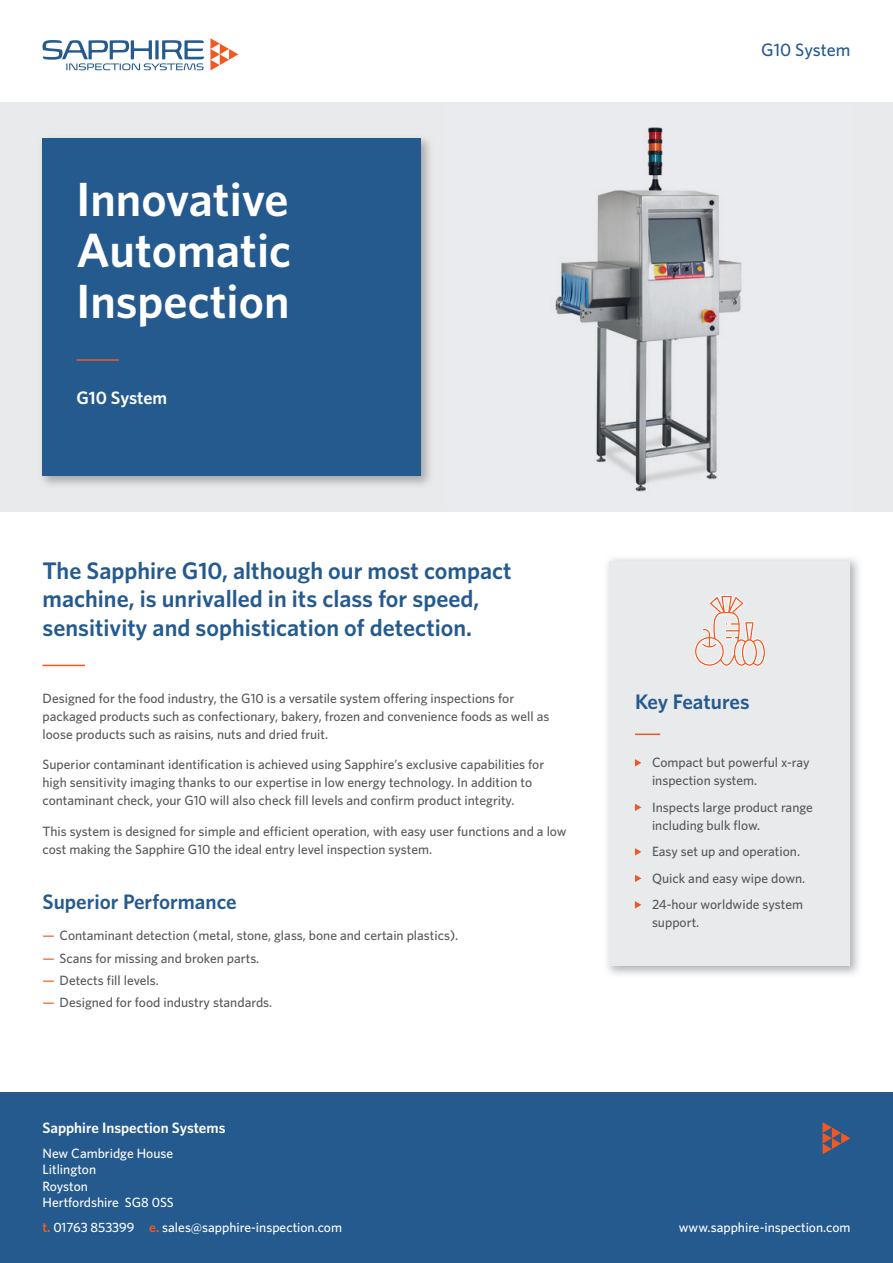
<style>
.page{position:relative;width:893px;height:1263px;background:#fff}
.page>*{position:absolute;margin:0;border:0;box-sizing:border-box;transform-origin:0 0}
.t1{font:600 48px/51px "Whitney";color:#fff;text-align:justify}
.t2{font:600 24px/28.5px "Whitney";color:#255a8f}
.t3{font:600 21px "Whitney";color:#255a8f}
.t4{font:500 18px "Whitney";color:#255a8f}
.t5{font:600 18px "Whitney";color:#fff}
.t6{font:600 15px "Whitney";color:#fff}
.t7{font:500 13.5px/18px "Whitney";color:#57585a}
.t8{font:500 13.5px/16.5px "Whitney";color:#fff}
.s1{color:#f15921}
.s2{font-weight:600;color:#f15921}
</style>
<div class="page">
<div style="left:0;top:102px;width:893px;height:410px;background:#e9eaec"></div>
<svg style="left:43px;top:40px;width:161px;height:30px"></svg>
<svg style="left:210px;top:38px;width:28px;height:32px"></svg>
<div style="left:0;top:1091px;width:893px;height:172px;background:#255a8f"></div>
<svg style="left:823px;top:1122px;width:27px;height:32px"></svg>
<img style="left:555px;top:127px;width:187px;height:365px">
<hr style="left:43px;top:665px;width:42px;height:1px;background:#f15921">
<div style="left:609px;top:561px;width:241px;height:404px;background:#e9eaec"></div>
<svg style="left:694px;top:595px;width:71px;height:71px"></svg>
<hr style="left:635px;top:733px;width:25px;height:2px;background:#f15921">
<svg style="left:635px;top:759px;width:6px;height:7px"></svg>
<svg style="left:635px;top:804px;width:6px;height:7px"></svg>
<svg style="left:635px;top:848px;width:6px;height:7px"></svg>
<svg style="left:635px;top:875px;width:6px;height:7px"></svg>
<svg style="left:635px;top:901px;width:6px;height:7px"></svg>
<img style="left:42px;top:138px;width:388px;height:347px">
<div style="left:43px;top:139px;width:378px;height:337px;background:#255a8f"></div>
<hr style="left:77px;top:359px;width:42px;height:2px;background:#f15921">
<h1 class="t1" style="left:77px;top:172px;width:216px">Innovative Automatic Inspection</h1>
<h3 class="t5" style="left:77px;top:386px;width:92px">G10 System</h3>
<h2 class="t2" style="left:43px;top:555px;width:471px">The Sapphire G10, although our most compact machine, is unrivalled in its class for speed, sensitivity and sophistication of detection.</h2>
<p class="t7" style="left:43px;top:689px;width:508px">Designed for the food industry, the G10 is a versatile system offering inspections for packaged products such as confectionary, bakery, frozen and convenience foods as well as loose products such as raisins, nuts and dried fruit.</p>
<p class="t7" style="left:43px;top:755px;width:503px">Superior contaminant identification is achieved using Sapphire’s exclusive capabilities for high sensitivity imaging thanks to our expertise in low energy technology. In addition to contaminant check, your G10 will also check fill levels and confirm product integrity.</p>
<p class="t7" style="left:43px;top:822px;width:526px">This system is designed for simple and efficient operation, with easy user functions and a low cost making the Sapphire G10 the ideal entry level inspection system.</p>
<h3 class="t3" style="left:43px;top:889px;width:196px">Superior Performance</h3>
<p class="t7" style="left:43px;top:926px;width:417px"><span class="s1">—</span> Contaminant detection (metal, stone, glass, bone and certain plastics).</p>
<p class="t7" style="left:43px;top:948px;width:218px"><span class="s1">—</span> Scans for missing and broken parts.</p>
<p class="t7" style="left:43px;top:971px;width:118px"><span class="s1">—</span> Detects fill levels.</p>
<p class="t7" style="left:43px;top:993px;width:231px"><span class="s1">—</span> Designed for food industry standards.</p>
<h3 class="t4" style="left:761px;top:38px;width:91px">G10 System</h3>
<h3 class="t3" style="left:635px;top:689px;width:116px">Key Features</h3>
<p class="t7" style="left:652px;top:753px;width:159px">Compact but powerful x-ray inspection system.</p>
<p class="t7" style="left:652px;top:798px;width:162px">Inspects large product range including bulk flow.</p>
<p class="t7" style="left:652px;top:838px;width:155px;line-height:26.5px">Easy set up and operation.<br>Quick and easy wipe down.<br>24-hour worldwide system</p>
<p class="t7" style="left:652px;top:913px;width:49px">support.</p>
<p class="t6" style="left:43px;top:1119px;width:184px">Sapphire Inspection Systems</p>
<p class="t8" style="left:43px;top:1144px;width:133px">New Cambridge House<br>Litlington<br>Royston<br>Hertfordshire SG8 0SS</p>
<p class="t8" style="left:43px;top:1219px;width:301px"><span class="s2">t.</span> 01763 853399 <span class="s2">e.</span> sales@sapphire-inspection.com</p>
<p class="t8" style="left:679px;top:1219px;width:173px">www.sapphire-inspection.com</p>
</div>
